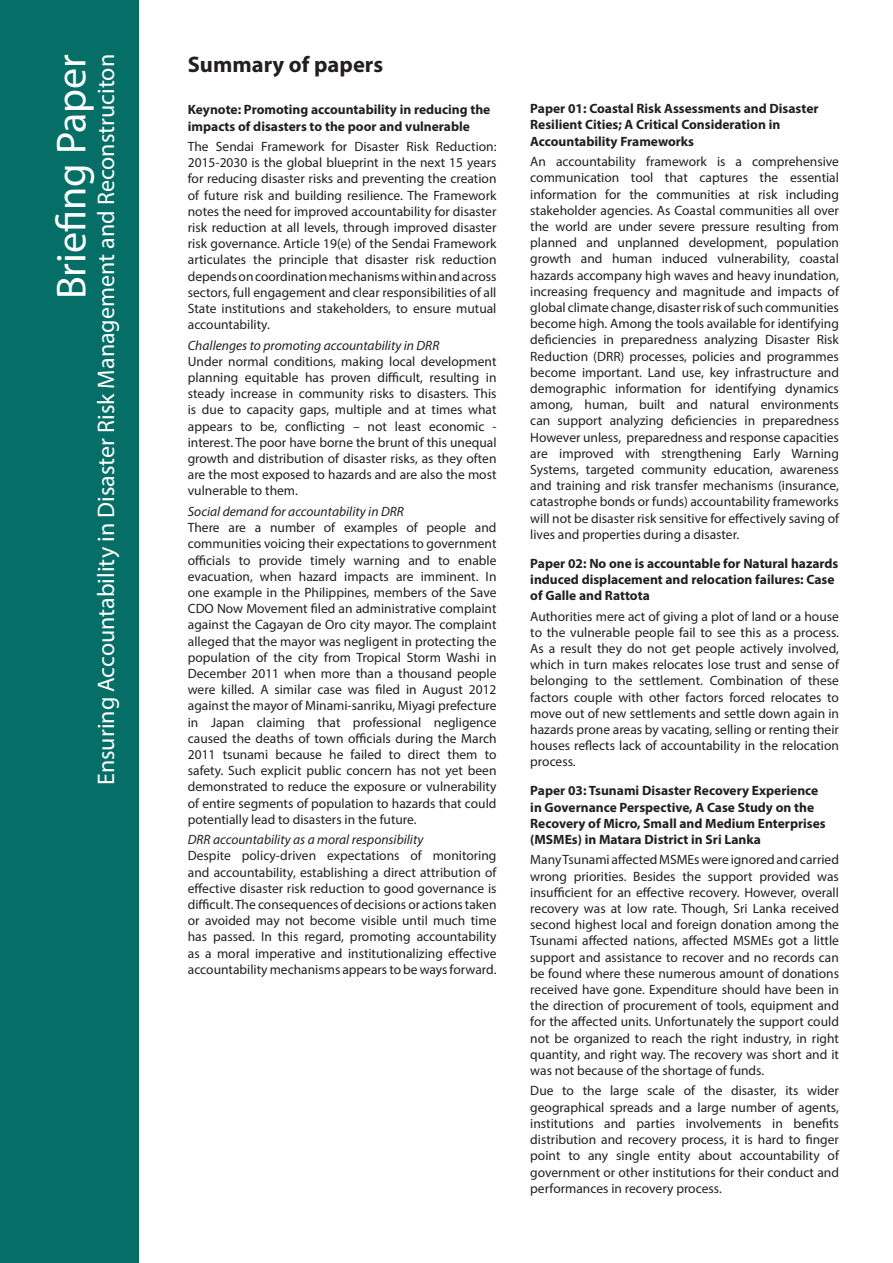
<style>
.page{position:relative;width:893px;height:1263px;background:#fff}
.page>*{position:absolute;margin:0;border:0;box-sizing:border-box;transform-origin:0 0}
.t1{font:42px "Myriad Pro";color:#fff}
.t2{font:24px "Myriad Pro";color:#fff}
.t3{font:700 22.5px "Myriad Pro";color:#231f20}
.t4{font:13.5px/16.2px "Myriad Pro";color:#231f20;text-align:justify}
.t5{font:700 13.5px/16.2px "Myriad Pro";color:#231f20}
.t6{font:italic 13.5px "Myriad Pro";color:#231f20}
</style>
<div class="page">
<div style="left:0;top:0;width:138px;height:1263px;background:#056f67"></div>
<p class="t1" style="left:46px;top:299px;width:247px;rotate:-90deg">Briefing Paper</p>
<p class="t2" style="left:91px;top:785px;width:733px;rotate:-90deg">Ensuring Accountability in Disaster Risk Management and Reconstruciton</p>
<p class="t3" style="left:188px;top:49px;width:197px">Summary of papers</p>
<p class="t5" style="left:188px;top:101px;width:304px">Keynote: Promoting accountability in reducing the impacts of disasters to the poor and vulnerable</p>
<p class="t4" style="left:188px;top:138px;width:310px">The Sendai Framework for Disaster Risk Reduction:<br>2015-2030 is the global blueprint in the next 15 years for reducing disaster risks and preventing the creation of future risk and building resilience. The Framework notes the need for improved accountability for disaster risk reduction at all levels, through improved disaster risk governance. Article 19(e) of the Sendai Framework articulates the principle that disaster risk reduction depends on coordination mechanisms within and across sectors, full engagement and clear responsibilities of all State institutions and stakeholders, to ensure mutual accountability.</p>
<p class="t6" style="left:188px;top:337px;width:253px">Challenges to promoting accountability in DRR</p>
<p class="t4" style="left:188px;top:353px;width:310px">Under normal conditions, making local development planning equitable has proven difficult, resulting in steady increase in community risks to disasters. This is due to capacity gaps, multiple and at times what appears to be, conflicting – not least economic - interest. The poor have borne the brunt of this unequal growth and distribution of disaster risks, as they often are the most exposed to hazards and are also the most vulnerable to them.</p>
<p class="t6" style="left:188px;top:503px;width:218px">Social demand for accountability in DRR</p>
<p class="t4" style="left:188px;top:519px;width:310px">There are a number of examples of people and communities voicing their expectations to government officials to provide timely warning and to enable evacuation, when hazard impacts are imminent. In one example in the Philippines, members of the Save CDO Now Movement filed an administrative complaint against the Cagayan de Oro city mayor. The complaint alleged that the mayor was negligent in protecting the population of the city from Tropical Storm Washi in December 2011 when more than a thousand people were killed. A similar case was filed in August 2012 against the mayor of Minami-sanriku, Miyagi prefecture in Japan claiming that professional negligence caused the deaths of town officials during the March 2011 tsunami because he failed to direct them to safety. Such explicit public concern has not yet been demonstrated to reduce the exposure or vulnerability of entire segments of population to hazards that could potentially lead to disasters in the future.</p>
<p class="t6" style="left:188px;top:831px;width:237px">DRR accountability as a moral responsibility</p>
<p class="t4" style="left:188px;top:847px;width:310px">Despite policy-driven expectations of monitoring and accountability, establishing a direct attribution of effective disaster risk reduction to good governance is difficult. The consequences of decisions or actions taken or avoided may not become visible until much time has passed. In this regard, promoting accountability as a moral imperative and institutionalizing effective accountability mechanisms appears to be ways forward.</p>
<p class="t5" style="left:530px;top:100px;width:290px">Paper 01: Coastal Risk Assessments and Disaster<br>Resilient Cities; A Critical Consideration in<br>Accountability Frameworks</p>
<p class="t4" style="left:530px;top:153px;width:310px">An accountability framework is a comprehensive communication tool that captures the essential information for the communities at risk including stakeholder agencies. As Coastal communities all over the world are under severe pressure resulting from planned and unplanned development, population growth and human induced vulnerability, coastal hazards accompany high waves and heavy inundation, increasing frequency and magnitude and impacts of global climate change, disaster risk of such communities become high. Among the tools available for identifying deficiencies in preparedness analyzing Disaster Risk Reduction (DRR) processes, policies and programmes become important. Land use, key infrastructure and demographic information for identifying dynamics among, human, built and natural environments can support analyzing deficiencies in preparedness However unless, preparedness and response capacities are improved with strengthening Early Warning Systems, targeted community education, awareness and training and risk transfer mechanisms (insurance, catastrophe bonds or funds) accountability frameworks will not be disaster risk sensitive for effectively saving of lives and properties during a disaster.</p>
<p class="t5" style="left:530px;top:555px;width:310px">Paper 02: No one is accountable for Natural hazards induced displacement and relocation failures: Case of Galle and Rattota</p>
<p class="t4" style="left:530px;top:608px;width:310px">Authorities mere act of giving a plot of land or a house to the vulnerable people fail to see this as a process.<br>As a result they do not get people actively involved, which in turn makes relocates lose trust and sense of belonging to the settlement. Combination of these factors couple with other factors forced relocates to move out of new settlements and settle down again in hazards prone areas by vacating, selling or renting their houses reflects lack of accountability in the relocation process.</p>
<p class="t5" style="left:530px;top:782px;width:297px">Paper 03: Tsunami Disaster Recovery Experience in Governance Perspective, A Case Study on the Recovery of Micro, Small and Medium Enterprises (MSMEs) in Matara District in Sri Lanka</p>
<p class="t4" style="left:530px;top:851px;width:310px">Many Tsunami affected MSMEs were ignored and carried wrong priorities. Besides the support provided was insufficient for an effective recovery. However, overall recovery was at low rate. Though, Sri Lanka received second highest local and foreign donation among the Tsunami affected nations, affected MSMEs got a little support and assistance to recover and no records can be found where these numerous amount of donations received have gone. Expenditure should have been in the direction of procurement of tools, equipment and for the affected units. Unfortunately the support could not be organized to reach the right industry, in right quantity, and right way. The recovery was short and it was not because of the shortage of funds.</p>
<p class="t4" style="left:530px;top:1083px;width:310px">Due to the large scale of the disaster, its wider geographical spreads and a large number of agents, institutions and parties involvements in benefits distribution and recovery process, it is hard to finger point to any single entity about accountability of government or other institutions for their conduct and performances in recovery process.</p>
</div>
